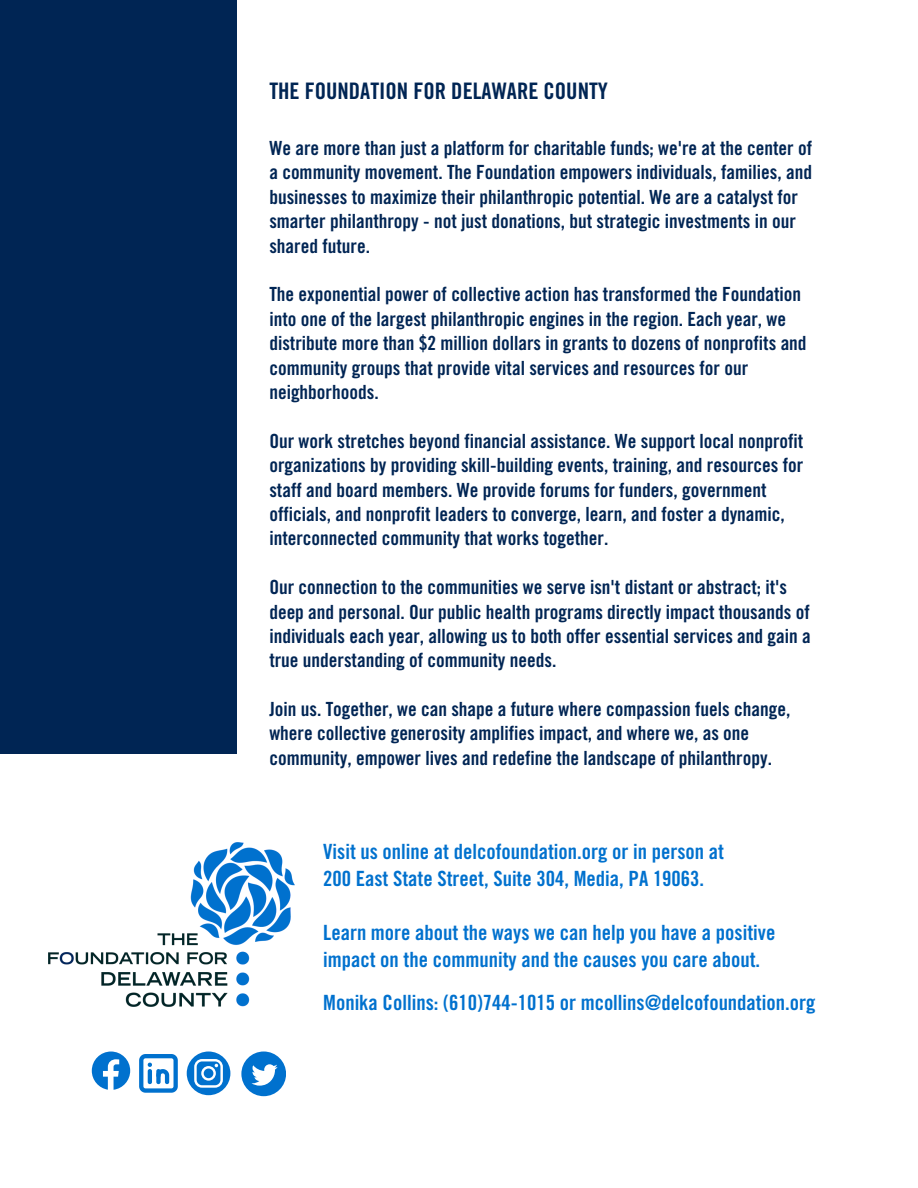
<style>
.page{position:relative;width:918px;height:1188px;background:#fff}
.page>*{position:absolute;margin:0;border:0;box-sizing:border-box;transform-origin:0 0}
.t1{font:22.8px "Trade Gothic LT Pro Bd Cn 20";color:#002554}
.t2{font:21px/27.2px "Trade Gothic LT Pro Bd Cn 20";color:#0071ce}
.t3{font:19.5px/24.5px "Trade Gothic LT Pro Bd Cn 20";color:#002554}
</style>
<div class="page">
<div style="left:0;top:0;width:237px;height:754px;background:#002554"></div>
<img style="left:48px;top:843px;width:247px;height:164px">
<svg style="left:92px;top:1052px;width:38px;height:38px"></svg>
<svg style="left:139px;top:1054px;width:39px;height:39px"></svg>
<svg style="left:187px;top:1052px;width:43px;height:43px"></svg>
<svg style="left:241px;top:1052px;width:45px;height:44px"></svg>
<p class="t1" style="left:269px;top:83px;width:340px">THE FOUNDATION FOR DELAWARE COUNTY</p>
<p class="t3" style="left:269px;top:139px;width:544px">We are more than just a platform for charitable funds; we're at the center of a community movement. The Foundation empowers individuals, families, and businesses to maximize their philanthropic potential. We are a catalyst for smarter philanthropy - not just donations, but strategic investments in our shared future.</p>
<p class="t3" style="left:269px;top:285px;width:539px">The exponential power of collective action has transformed the Foundation into one of the largest philanthropic engines in the region. Each year, we distribute more than $2 million dollars in grants to dozens of nonprofits and community groups that provide vital services and resources for our neighborhoods.</p>
<p class="t3" style="left:269px;top:431px;width:536px">Our work stretches beyond financial assistance. We support local nonprofit organizations by providing skill-building events, training, and resources for staff and board members. We provide forums for funders, government officials, and nonprofit leaders to converge, learn, and foster a dynamic, interconnected community that works together.</p>
<p class="t3" style="left:269px;top:578px;width:543px">Our connection to the communities we serve isn't distant or abstract; it's deep and personal. Our public health programs directly impact thousands of individuals each year, allowing us to both offer essential services and gain a true understanding of community needs.</p>
<p class="t3" style="left:269px;top:700px;width:523px">Join us. Together, we can shape a future where compassion fuels change, where collective generosity amplifies impact, and where we, as one community, empower lives and redefine the landscape of philanthropy.</p>
<p class="t2" style="left:323px;top:841px;width:402px">Visit us online at delcofoundation.org or in person at</p>
<p class="t2" style="left:323px;top:868px;width:383px">200 East State Street, Suite 304, Media, PA 19063.</p>
<p class="t2" style="left:323px;top:922px;width:454px">Learn more about the ways we can help you have a positive impact on the community and the causes you care about.</p>
<p class="t2" style="left:323px;top:992px;width:494px">Monika Collins: (610)744-1015 or mcollins@delcofoundation.org</p>
</div>
